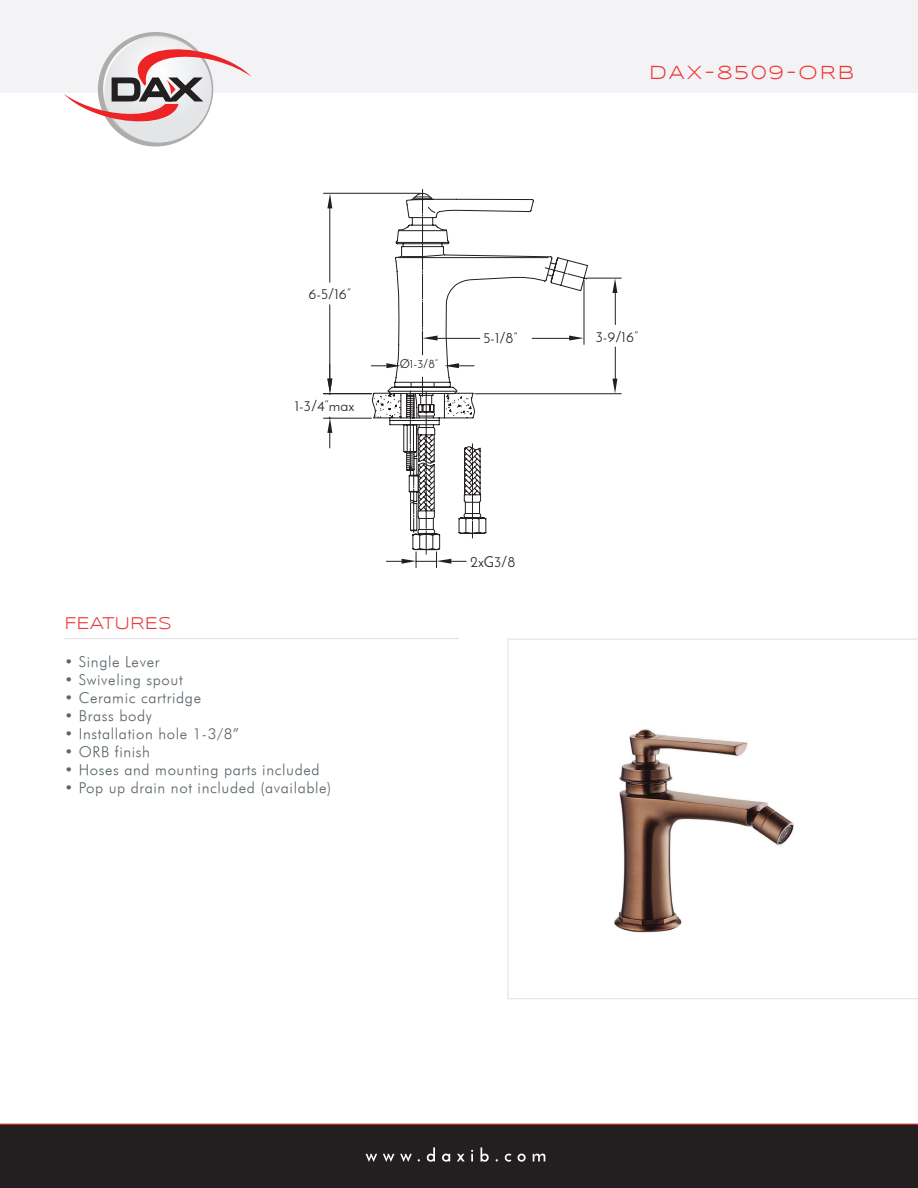
<style>
.page{position:relative;width:918px;height:1188px;background:#fff}
.page>*{position:absolute;margin:0;border:0;box-sizing:border-box;transform-origin:0 0}
.t1{font:19.5px "Syncopate";letter-spacing:.1em;color:#ee3434}
.t2{font:17.55px "Syncopate";color:#ee3434}
.t3{font:italic 15px "Futura";letter-spacing:.04em;color:#5b666c}
.t4{font:15px "Josefin Sans";color:#231f20}
.t5{font:12.3px "Josefin Sans";color:#231f20}
</style>
<div class="page">
<div style="left:0;top:0;width:918px;height:144px;background:#f3f3f5"></div>
<div style="left:0;top:1124px;width:918px;height:64px;background:#231f20"></div>
<hr style="left:0;top:1124px;width:918px;height:1px;background:#ee2325">
<svg style="left:196px;top:1124px;width:526px;height:38px"></svg>
<div style="left:0;top:93px;width:918px;height:65px;background:#fff"></div>
<svg style="left:64px;top:36px;width:187px;height:107px"></svg>
<hr style="left:64px;top:638px;width:395px;height:1px;background:#e2e4e7">
<svg style="left:507px;top:639px;width:411px;height:360px"></svg>
<img style="left:547px;top:677px;width:284px;height:284px">
<svg style="left:323px;top:196px;width:265px;height:253px"></svg>
<svg style="left:327px;top:418px;width:5px;height:15px"></svg>
<hr style="left:323px;top:393px;width:49px;height:1px;background:#231f20">
<hr style="left:323px;top:193px;width:98px;height:1px;background:#231f20">
<hr style="left:329px;top:305px;width:1px;height:74px;background:#231f20">
<hr style="left:329px;top:208px;width:1px;height:74px;background:#231f20">
<svg style="left:327px;top:379px;width:5px;height:14px"></svg>
<svg style="left:327px;top:194px;width:5px;height:14px"></svg>
<hr style="left:584px;top:280px;width:1px;height:64px;background:#231f20">
<hr style="left:532px;top:338px;width:37px;height:1px;background:#231f20">
<svg style="left:569px;top:336px;width:15px;height:5px"></svg>
<hr style="left:475px;top:393px;width:146px;height:1px;background:#231f20">
<hr style="left:586px;top:278px;width:35px;height:1px;background:#231f20">
<hr style="left:615px;top:347px;width:1px;height:32px;background:#231f20">
<hr style="left:615px;top:293px;width:1px;height:32px;background:#231f20">
<svg style="left:612px;top:379px;width:5px;height:14px"></svg>
<svg style="left:612px;top:278px;width:5px;height:15px"></svg>
<svg style="left:371px;top:261px;width:116px;height:307px"></svg>
<p class="t1" style="left:649px;top:61px;width:207px">DAX-8509-ORB</p>
<p class="t4" style="left:309px;top:285px;width:44px">6-5/16”</p>
<p class="t4" style="left:295px;top:397px;width:61px">1-3/4”max</p>
<p class="t5" style="left:400px;top:356px;width:40px">Ø1-3/8”</p>
<p class="t4" style="left:483px;top:329px;width:36px">5-1/8”</p>
<p class="t4" style="left:596px;top:327px;width:44px">3-9/16”</p>
<p class="t2" style="left:64px;top:613px;width:109px">FEATURES</p>
<p class="t3" style="left:64px;top:653px;width:97px">• Single Lever</p>
<p class="t3" style="left:64px;top:671px;width:120px">• Swiveling spout</p>
<p class="t3" style="left:64px;top:689px;width:138px">• Ceramic cartridge</p>
<p class="t3" style="left:64px;top:707px;width:89px">• Brass body</p>
<p class="t3" style="left:64px;top:725px;width:176px">• Installation hole 1-3/8”</p>
<p class="t3" style="left:64px;top:743px;width:87px">• ORB finish</p>
<p class="t3" style="left:64px;top:761px;width:257px">• Hoses and mounting parts included</p>
<p class="t3" style="left:64px;top:779px;width:268px">• Pop up drain not included (available)</p>
<p class="t4" style="left:470px;top:553px;width:47px">2xG3/8</p>
</div>
